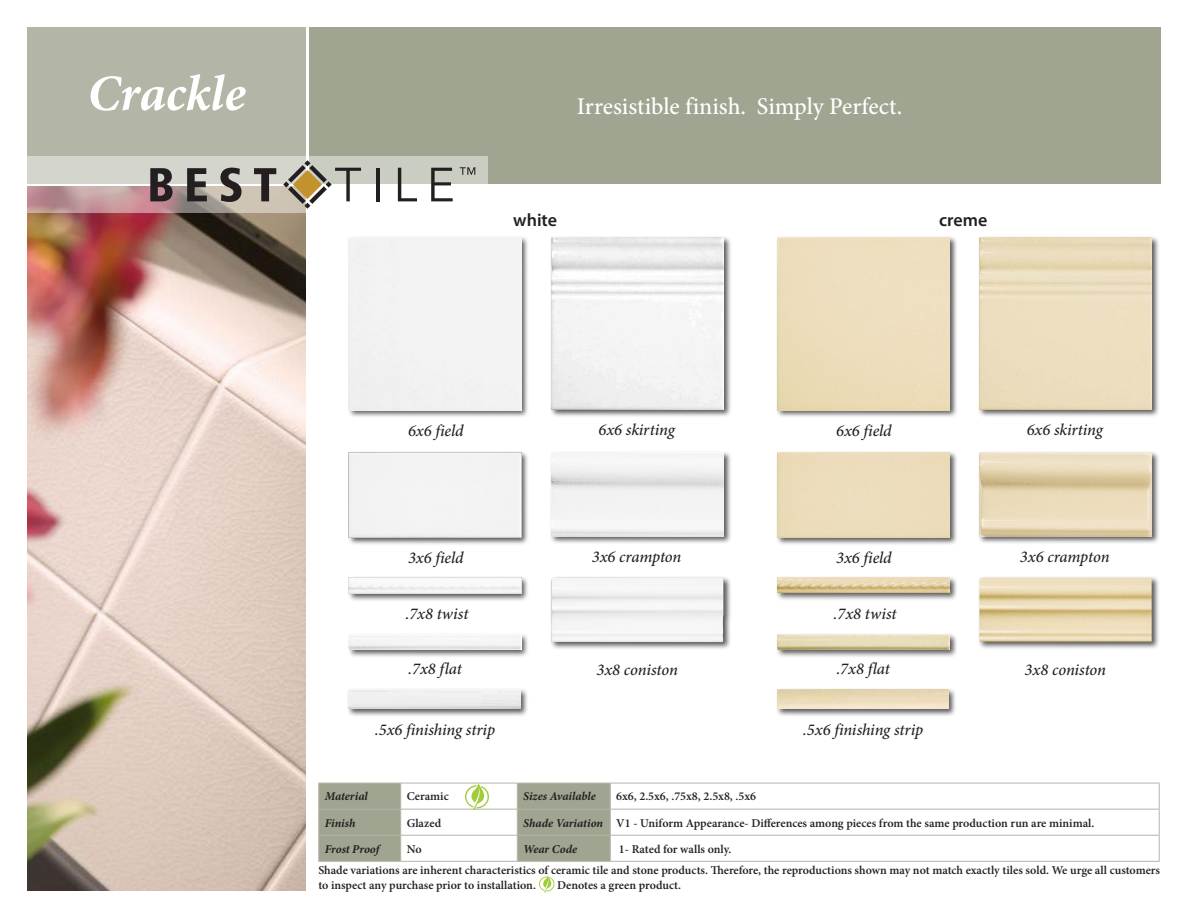
<style>
.page{position:relative;width:1188px;height:918px;background:#fff}
.page>*{position:absolute;margin:0;border:0;box-sizing:border-box;transform-origin:0 0}
.Product_Line{font:italic 700 51px "Minion Pro";letter-spacing:-.005em;color:#fff}
.Description{font:500 24px "Minion Pro";letter-spacing:-.005em;color:#fff}
.color{font:600 18px "Myriad Pro";color:#231f20}
.sizes{font:italic 500 16.5px "Minion Pro";letter-spacing:-.005em;color:#231f20}
.Chart_Description{font:600 12px/14.4px "Minion Pro";color:#231f20}
.Chart_Name{font:italic 700 12px "Minion Pro";letter-spacing:-.005em;color:#231f20}
</style>
<div class="page">
<img style="left:27px;top:213px;width:279px;height:678px">
<div style="left:27px;top:27px;width:279px;height:156px;background:#b3b6a6"></div>
<div style="left:309px;top:27px;width:852px;height:156px;background:#9fa591"></div>
<svg style="left:27px;top:156px;width:460px;height:57px"></svg>
<svg style="left:150px;top:168px;width:23px;height:33px"></svg>
<svg style="left:187px;top:168px;width:20px;height:33px"></svg>
<svg style="left:220px;top:168px;width:22px;height:34px"></svg>
<svg style="left:254px;top:168px;width:22px;height:33px"></svg>
<hr style="left:376px;top:168px;width:3px;height:33px;background:#231f20">
<svg style="left:398px;top:168px;width:19px;height:33px"></svg>
<svg style="left:431px;top:168px;width:22px;height:33px"></svg>
<svg style="left:460px;top:167px;width:15px;height:8px"></svg>
<svg style="left:283px;top:160px;width:78px;height:49px"></svg>
<svg style="left:539px;top:875px;width:15px;height:17px"></svg>
<hr style="left:610px;top:783px;width:550px;height:1px;background:#b3b6a6">
<hr style="left:610px;top:809px;width:550px;height:1px;background:#b3b6a6">
<hr style="left:610px;top:835px;width:550px;height:1px;background:#b3b6a6">
<svg style="left:1159px;top:783px;width:1px;height:78px"></svg>
<hr style="left:318px;top:861px;width:83px;height:1px;background:#b3b6a6">
<hr style="left:401px;top:861px;width:116px;height:1px;background:#b3b6a6">
<hr style="left:517px;top:861px;width:93px;height:1px;background:#b3b6a6">
<hr style="left:610px;top:861px;width:550px;height:1px;background:#b3b6a6">
<div style="left:550px;top:576px;width:182px;height:74px;background:#231f20;opacity:.75"></div>
<img style="left:551px;top:578px;width:173px;height:65px">
<div style="left:347px;top:633px;width:182px;height:25px;background:#231f20;opacity:.75"></div>
<img style="left:349px;top:635px;width:172px;height:14px">
<div style="left:550px;top:236px;width:182px;height:182px;background:#231f20;opacity:.75"></div>
<img style="left:551px;top:238px;width:173px;height:171px">
<div style="left:550px;top:451px;width:182px;height:94px;background:#231f20;opacity:.75"></div>
<img style="left:551px;top:452px;width:173px;height:84px">
<div style="left:347px;top:451px;width:182px;height:95px;background:#231f20;opacity:.75"></div>
<div style="left:349px;top:452px;width:172px;height:86px;background:#f3f3f3"></div>
<div style="left:347px;top:236px;width:183px;height:183px;background:#231f20;opacity:.75"></div>
<div style="left:349px;top:238px;width:172px;height:172px;background:#f3f3f3"></div>
<div style="left:347px;top:688px;width:182px;height:29px;background:#231f20;opacity:.75"></div>
<img style="left:349px;top:690px;width:172px;height:19px">
<div style="left:347px;top:576px;width:182px;height:26px;background:#231f20;opacity:.75"></div>
<img style="left:349px;top:578px;width:172px;height:16px">
<div style="left:978px;top:576px;width:182px;height:74px;background:#231f20;opacity:.75"></div>
<img style="left:980px;top:578px;width:172px;height:64px">
<div style="left:775px;top:633px;width:182px;height:25px;background:#231f20;opacity:.75"></div>
<img style="left:777px;top:635px;width:172px;height:14px">
<div style="left:978px;top:236px;width:182px;height:182px;background:#231f20;opacity:.75"></div>
<img style="left:980px;top:238px;width:172px;height:171px">
<div style="left:978px;top:451px;width:182px;height:94px;background:#231f20;opacity:.75"></div>
<img style="left:980px;top:452px;width:172px;height:85px">
<div style="left:775px;top:451px;width:183px;height:95px;background:#231f20;opacity:.75"></div>
<div style="left:777px;top:452px;width:172px;height:86px;background:#ecdcbb"></div>
<div style="left:775px;top:236px;width:183px;height:183px;background:#231f20;opacity:.75"></div>
<img style="left:777px;top:238px;width:172px;height:172px">
<div style="left:775px;top:688px;width:182px;height:29px;background:#231f20;opacity:.75"></div>
<img style="left:777px;top:690px;width:172px;height:19px">
<div style="left:775px;top:576px;width:182px;height:25px;background:#231f20;opacity:.75"></div>
<img style="left:777px;top:578px;width:172px;height:14px">
<svg style="left:318px;top:783px;width:293px;height:78px"></svg>
<p class="Product_Line" style="left:87px;top:57px;width:160px">Crackle</p>
<p class="Description" style="left:577px;top:90px;width:327px">Irresistible finish. Simply Perfect.</p>
<p class="color" style="left:513px;top:209px;width:45px">white</p>
<p class="color" style="left:939px;top:209px;width:50px">creme</p>
<p class="sizes" style="left:408px;top:419px;width:57px">6x6 field</p>
<p class="sizes" style="left:599px;top:418px;width:78px">6x6 skirting</p>
<p class="sizes" style="left:836px;top:419px;width:57px">6x6 field</p>
<p class="sizes" style="left:1027px;top:418px;width:78px">6x6 skirting</p>
<p class="sizes" style="left:408px;top:546px;width:57px">3x6 field</p>
<p class="sizes" style="left:592px;top:546px;width:91px">3x6 crampton</p>
<p class="sizes" style="left:836px;top:546px;width:57px">3x6 field</p>
<p class="sizes" style="left:1020px;top:546px;width:91px">3x6 crampton</p>
<p class="sizes" style="left:405px;top:603px;width:65px">.7x8 twist</p>
<p class="sizes" style="left:834px;top:603px;width:65px">.7x8 twist</p>
<p class="sizes" style="left:408px;top:658px;width:55px">.7x8 flat</p>
<p class="sizes" style="left:597px;top:658px;width:83px">3x8 coniston</p>
<p class="sizes" style="left:836px;top:658px;width:55px">.7x8 flat</p>
<p class="sizes" style="left:1025px;top:658px;width:83px">3x8 coniston</p>
<p class="sizes" style="left:375px;top:719px;width:122px">.5x6 finishing strip</p>
<p class="sizes" style="left:803px;top:719px;width:122px">.5x6 finishing strip</p>
<p class="Chart_Name" style="left:325px;top:788px;width:45px">Material</p>
<p class="Chart_Description" style="left:407px;top:789px;width:44px">Ceramic</p>
<p class="Chart_Name" style="left:523px;top:788px;width:74px">Sizes Available</p>
<p class="Chart_Description" style="left:616px;top:789px;width:141px">6x6, 2.5x6, .75x8, 2.5x8, .5x6</p>
<p class="Chart_Name" style="left:325px;top:814px;width:32px">Finish</p>
<p class="Chart_Description" style="left:407px;top:815px;width:36px">Glazed</p>
<p class="Chart_Name" style="left:523px;top:814px;width:81px">Shade Variation</p>
<p class="Chart_Description" style="left:616px;top:815px;width:480px">V1 - Uniform Appearance- Differences among pieces from the same production run are minimal.</p>
<p class="Chart_Name" style="left:325px;top:840px;width:56px">Frost Proof</p>
<p class="Chart_Description" style="left:407px;top:842px;width:16px">No</p>
<p class="Chart_Name" style="left:523px;top:840px;width:55px">Wear Code</p>
<p class="Chart_Description" style="left:619px;top:842px;width:114px">1- Rated for walls only.</p>
<p class="Chart_Description" style="left:318px;top:863px;width:843px">Shade variations are inherent characteristics of ceramic tile and stone products. Therefore, the reproductions shown may not match exactly tiles sold. We urge all customers to inspect any purchase prior to installation.</p>
<p class="Chart_Description" style="left:557px;top:878px;width:125px">Denotes a green product.</p>
</div>
